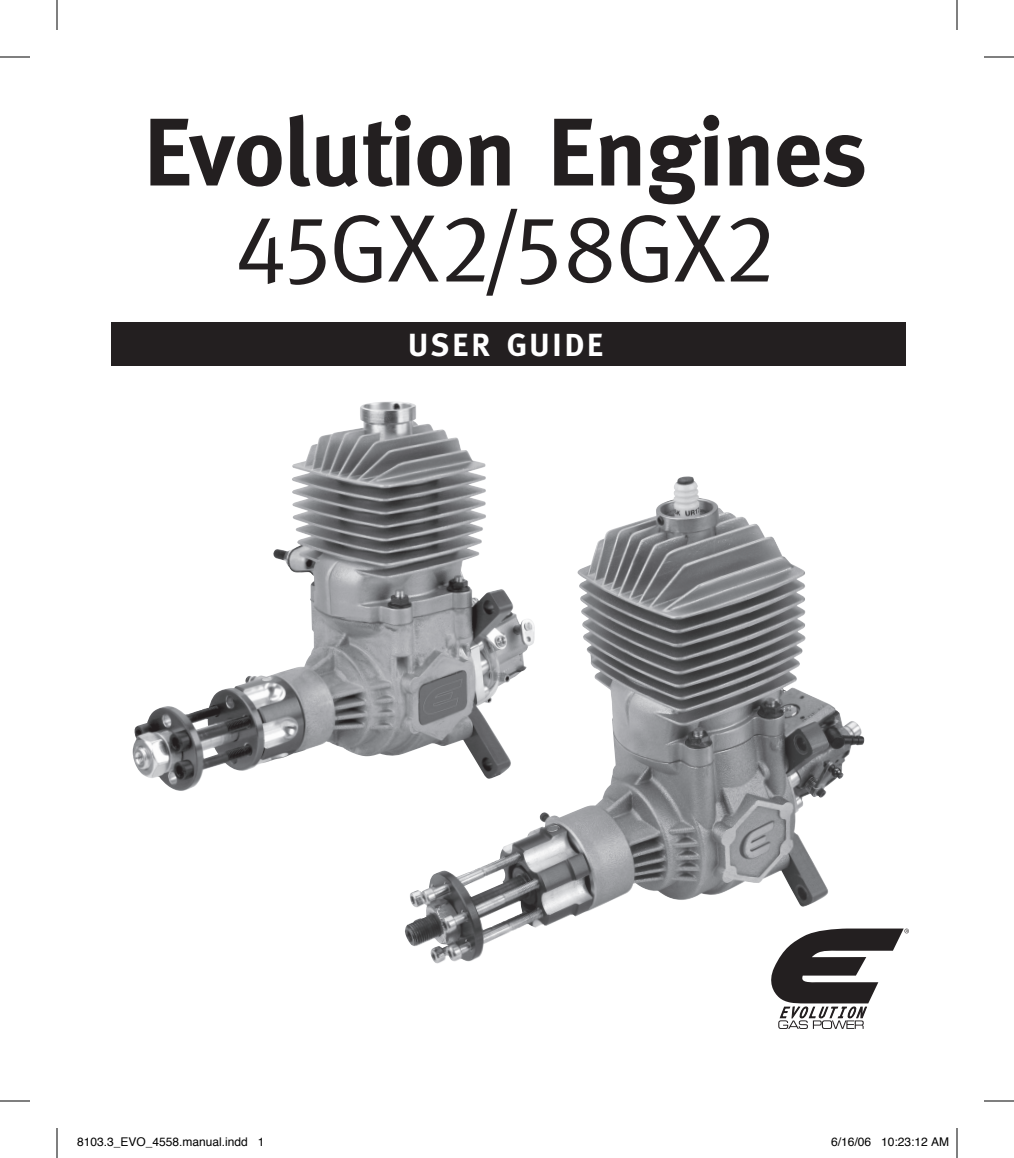
<style>
.page{position:relative;width:1014px;height:1158px;background:#fff}
.page>*{position:absolute;margin:0;border:0;box-sizing:border-box;transform-origin:0 0}
.t1{font:700 96px "Meta";color:#231f20}
.t2{font:96px "Meta Caps";color:#231f20}
.t3{font:700 32px "Meta";letter-spacing:.1em;color:#fff}
.t4{font:12px "Helvetica";color:#000}
</style>
<div class="page">
<div style="left:112px;top:322px;width:794px;height:44px;background:#231f20"></div>
<svg style="left:771px;top:929px;width:138px;height:100px"></svg>
<img style="left:133px;top:401px;width:387px;height:390px">
<img style="left:520px;top:476px;width:345px;height:452px">
<hr style="left:0;top:57px;width:30px;height:1px;background:#000">
<hr style="left:984px;top:57px;width:30px;height:1px;background:#000">
<hr style="left:0;top:1101px;width:30px;height:1px;background:#000">
<hr style="left:984px;top:1101px;width:30px;height:1px;background:#000">
<hr style="left:57px;top:0;width:1px;height:30px;background:#000">
<hr style="left:57px;top:1128px;width:1px;height:30px;background:#000">
<hr style="left:957px;top:0;width:1px;height:30px;background:#000">
<hr style="left:957px;top:1128px;width:1px;height:30px;background:#000">
<h1 class="t1" style="left:144px;top:97px;width:725px">Evolution Engines</h1>
<h1 class="t2" style="left:234px;top:193px;width:544px">45GX2/58GX2</h1>
<h2 class="t3" style="left:408px;top:327px;width:196px">USER GUIDE</h2>
<p class="t4" style="left:77px;top:1132px;width:189px">8103.3_EVO_4558.manual.indd 1</p>
<p class="t4" style="left:831px;top:1132px;width:120px">6/16/06 10:23:12 AM</p>
</div>
